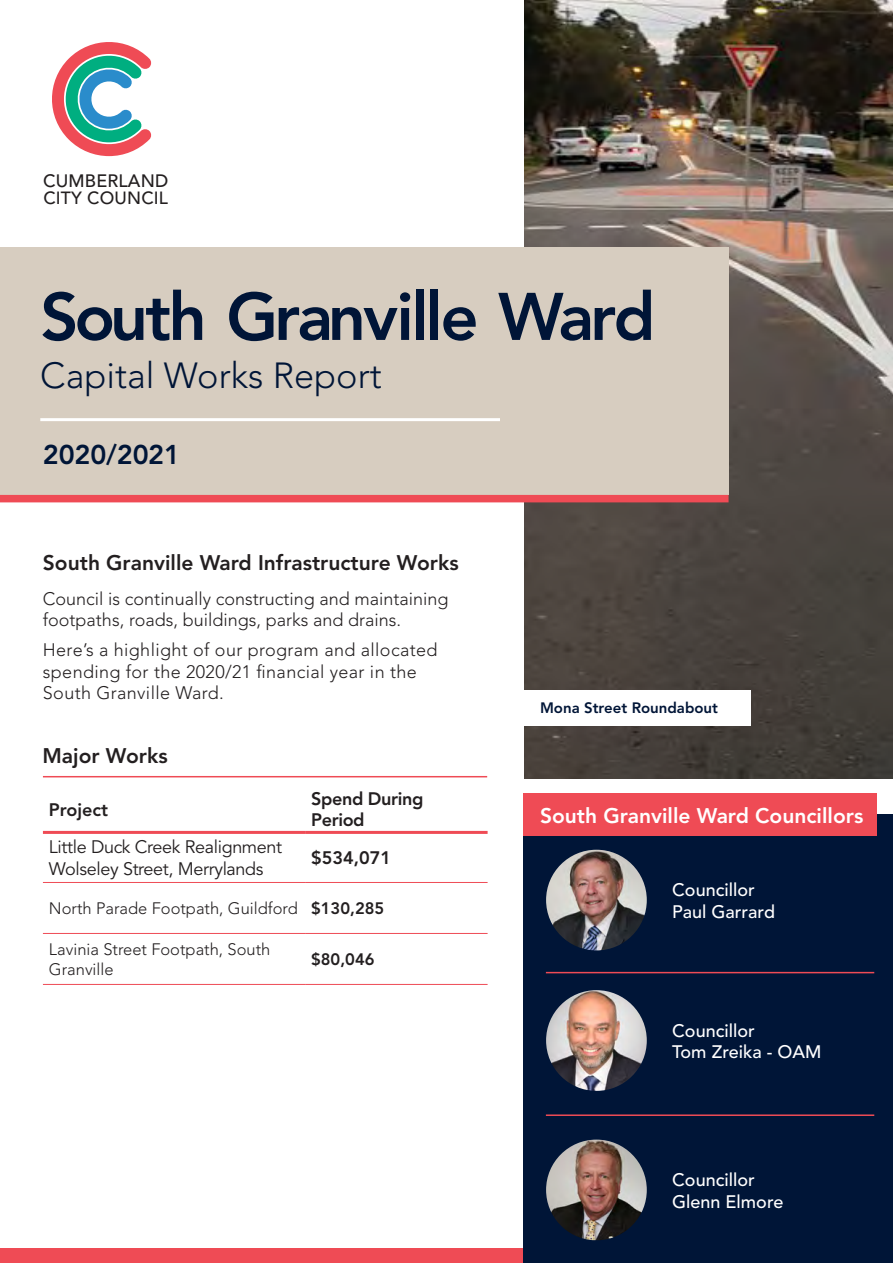
<style>
.page{position:relative;width:893px;height:1263px;background:#fff}
.page>*{position:absolute;margin:0;border:0;box-sizing:border-box;transform-origin:0 0}
.t1{font:800 66.45px "Avenir LT Pro";letter-spacing:-.04em;color:#001537}
.t2{font:300 36px "Avenir LT Pro";color:#001537}
.t3{font:800 27px "Avenir LT Pro";color:#001537}
.Sub-Heading_14pt{font:800 21px "Avenir LT Pro";color:#231f20}
.t4{font:800 21px "Avenir LT Pro";color:#fff}
.Table_Headers{font:800 21px "Avenir LT Pro";color:#231f20}
.Body{font:300 18px/21.6px "Avenir LT Pro";letter-spacing:.02em;color:#231f20}
.Body-2{font:300 18px/21.6px "Avenir LT Pro";color:#231f20}
.t5{font:500 18px/21.6px "Avenir LT Pro";color:#fff}
.t6{font:18px/21.6px "Avenir LT Pro";letter-spacing:-.02em;color:#231f20}
.t7{font:800 18px/21.6px "Avenir LT Pro";letter-spacing:-.02em;color:#231f20}
.t8{font:800 18px "Avenir LT Pro";color:#231f20}
.t9{font:500 17.85px "Avenir LT Pro";letter-spacing:.01em;color:#231f20}
.t10{font:500 17.55px "Avenir LT Pro";letter-spacing:.01em;color:#231f20}
.Body-3{font:300 16.5px/19.8px "Avenir LT Pro";color:#231f20}
.t11{font:800 16.5px "Avenir LT Pro";color:#231f20}
.t12{font:800 15px "Avenir LT Pro";color:#001537}
</style>
<div class="page">
<div style="left:0;top:1248px;width:893px;height:15px;background:#ef4b55"></div>
<img style="left:524px;top:0;width:369px;height:778px">
<div style="left:0;top:248px;width:729px;height:247px;background:#d7cdc0"></div>
<svg style="left:52px;top:42px;width:100px;height:114px"></svg>
<hr style="left:40px;top:418px;width:460px;height:3px;background:#fff">
<hr style="left:43px;top:882px;width:262px;height:1px;background:#ef4b55">
<hr style="left:305px;top:882px;width:183px;height:1px;background:#ef4b55">
<hr style="left:43px;top:933px;width:262px;height:1px;background:#ef4b55">
<hr style="left:305px;top:933px;width:183px;height:1px;background:#ef4b55">
<hr style="left:43px;top:984px;width:262px;height:1px;background:#ef4b55">
<hr style="left:305px;top:984px;width:183px;height:1px;background:#ef4b55">
<hr style="left:43px;top:831px;width:262px;height:3px;background:#ef4b55">
<hr style="left:305px;top:831px;width:183px;height:3px;background:#ef4b55">
<div style="left:523px;top:814px;width:370px;height:449px;background:#001537"></div>
<div style="left:523px;top:793px;width:353px;height:43px;background:#ef4b55"></div>
<div style="left:0;top:495px;width:729px;height:7px;background:#ef4b55"></div>
<img style="left:546px;top:1139px;width:101px;height:101px;border-radius:49px">
<img style="left:546px;top:850px;width:101px;height:100px;border-radius:50px">
<img style="left:546px;top:990px;width:101px;height:101px;border-radius:50px">
<hr style="left:546px;top:1114px;width:328px;height:2px;background:#ef4b55">
<hr style="left:546px;top:972px;width:328px;height:1px;background:#ef4b55">
<div style="left:523px;top:690px;width:227px;height:35px;background:#fff"></div>
<hr style="left:43px;top:776px;width:444px;height:1px;background:#ef4b55">
<p class="t9" style="left:43px;top:170px;width:127px">CUMBERLAND</p>
<p class="t10" style="left:43px;top:188px;width:126px">CITY COUNCIL</p>
<p class="t1" style="left:40px;top:277px;width:617px">South Granville Ward</p>
<p class="t2" style="left:40px;top:355px;width:343px">Capital Works Report</p>
<p class="t3" style="left:43px;top:439px;width:139px">2020/2021</p>
<p class="Sub-Heading_14pt" style="left:43px;top:550px;width:417px">South Granville Ward Infrastructure Works</p>
<p class="Body-2" style="left:43px;top:587px;width:407px">Council is continually constructing and maintaining footpaths, roads, buildings, parks and drains.</p>
<p class="Body" style="left:43px;top:639px;width:396px">Here’s a highlight of our program and allocated spending for the 2020/21 financial year in the<br>South Granville Ward.</p>
<p class="Table_Headers" style="left:43px;top:743px;width:127px">Major Works</p>
<p class="t8" style="left:49px;top:799px;width:61px">Project</p>
<p class="t7" style="left:311px;top:788px;width:114px">Spend During<br>Period</p>
<p class="t6" style="left:49px;top:837px;width:235px">Little Duck Creek Realignment<br>Wolseley Street, Merrylands</p>
<p class="t7" style="left:311px;top:847px;width:81px">$534,071</p>
<p class="Body-3" style="left:49px;top:899px;width:250px">North Parade Footpath, Guildford</p>
<p class="t11" style="left:311px;top:899px;width:75px">$130,285</p>
<p class="Body-3" style="left:49px;top:940px;width:223px">Lavinia Street Footpath, South<br>Granville</p>
<p class="t11" style="left:311px;top:950px;width:65px">$80,046</p>
<p class="t12" style="left:540px;top:699px;width:180px">Mona Street Roundabout</p>
<p class="t4" style="left:540px;top:803px;width:325px">South Granville Ward Councillors</p>
<p class="t5" style="left:672px;top:879px;width:104px">Councillor<br>Paul Garrard</p>
<p class="t5" style="left:672px;top:1020px;width:84px">Councillor</p>
<p class="t5" style="left:672px;top:1041px;width:151px">Tom Zreika - OAM</p>
<p class="t5" style="left:672px;top:1169px;width:113px">Councillor<br>Glenn Elmore</p>
</div>
